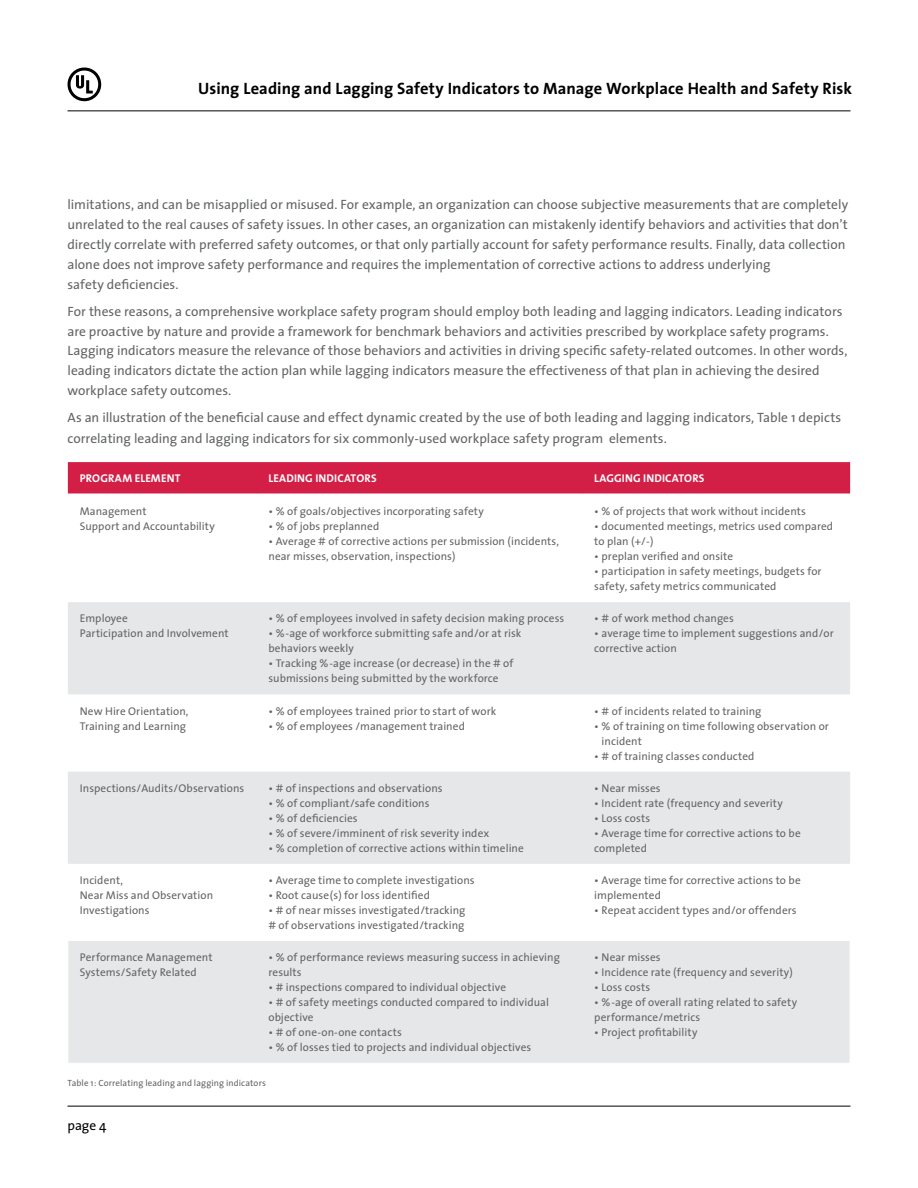
<style>
.page{position:relative;width:918px;height:1188px;background:#fff}
.page>*{position:absolute;margin:0;border:0;box-sizing:border-box;transform-origin:0 0}
.t1{font:700 16.5px "The Sans";letter-spacing:.005em;color:#000}
.t2{font:13.5px/19.8px "The Sans";color:#636466}
.t3{font:13.5px "The Sans";color:#000}
.t4{font:11.25px/15px "The Sans";letter-spacing:.005em;color:#636466}
.t5{font:700 11.25px "The Sans";letter-spacing:.015em;color:#fff}
.t6{font:9px "The Sans";letter-spacing:.01em;color:#636466}
</style>
<div class="page">
<hr style="left:68px;top:111px;width:782px;height:1px;background:#000">
<hr style="left:68px;top:1106px;width:782px;height:1px;background:#000">
<svg style="left:67px;top:67px;width:35px;height:35px"></svg>
<div style="left:68px;top:462px;width:782px;height:31px;background:#d31e46"></div>
<svg style="left:68px;top:602px;width:782px;height:461px;fill:#e6e7e8"></svg>
<hr style="left:68px;top:941px;width:1px;height:122px;background:#fff">
<h1 class="t1" style="left:198px;top:74px;width:655px">Using Leading and Lagging Safety Indicators to Manage Workplace Health and Safety Risk</h1>
<p class="t2" style="left:68px;top:194px;width:782px">limitations, and can be misapplied or misused. For example, an organization can choose subjective measurements that are completely unrelated to the real causes of safety issues. In other cases, an organization can mistakenly identify behaviors and activities that don’t directly correlate with preferred safety outcomes, or that only partially account for safety performance results. Finally, data collection alone does not improve safety performance and requires the implementation of corrective actions to address underlying<br>safety deficiencies.</p>
<p class="t2" style="left:68px;top:301px;width:781px">For these reasons, a comprehensive workplace safety program should employ both leading and lagging indicators. Leading indicators are proactive by nature and provide a framework for benchmark behaviors and activities prescribed by workplace safety programs.<br>Lagging indicators measure the relevance of those behaviors and activities in driving specific safety-related outcomes. In other words, leading indicators dictate the action plan while lagging indicators measure the effectiveness of that plan in achieving the desired workplace safety outcomes.</p>
<p class="t2" style="left:68px;top:407px;width:775px;line-height:21px">As an illustration of the beneficial cause and effect dynamic created by the use of both leading and lagging indicators, Table 1 depicts correlating leading and lagging indicators for six commonly-used workplace safety program elements.</p>
<p class="t5" style="left:80px;top:469px;width:102px">PROGRAM ELEMENT</p>
<p class="t5" style="left:269px;top:469px;width:110px">LEADING INDICATORS</p>
<p class="t5" style="left:594px;top:469px;width:112px">LAGGING INDICATORS</p>
<p class="t4" style="left:80px;top:504px;width:137px">Management<br>Support and Accountability</p>
<p class="t4" style="left:269px;top:504px;width:217px">• % of goals/objectives incorporating safety</p>
<p class="t4" style="left:594px;top:504px;width:213px">• % of projects that work without incidents</p>
<p class="t4" style="left:594px;top:519px;width:240px">• documented meetings, metrics used compared to plan (+/-)</p>
<p class="t4" style="left:594px;top:549px;width:140px">• preplan verified and onsite</p>
<p class="t4" style="left:594px;top:564px;width:229px">• participation in safety meetings, budgets for safety, safety metrics communicated</p>
<p class="t4" style="left:269px;top:519px;width:112px">• % of jobs preplanned</p>
<p class="t4" style="left:269px;top:534px;width:292px">• Average # of corrective actions per submission (incidents, near misses, observation, inspections)</p>
<p class="t4" style="left:80px;top:611px;width:150px">Employee<br>Participation and Involvement</p>
<p class="t4" style="left:269px;top:611px;width:297px">• % of employees involved in safety decision making process</p>
<p class="t4" style="left:269px;top:626px;width:255px">• %-age of workforce submitting safe and/or at risk behaviors weekly</p>
<p class="t4" style="left:269px;top:656px;width:247px">• Tracking %-age increase (or decrease) in the # of submissions being submitted by the workforce</p>
<p class="t4" style="left:80px;top:703px;width:110px">New Hire Orientation,<br>Training and Learning</p>
<p class="t4" style="left:269px;top:703px;width:229px">• % of employees trained prior to start of work</p>
<p class="t4" style="left:269px;top:718px;width:198px">• % of employees /management trained</p>
<p class="t4" style="left:80px;top:780px;width:166px">Inspections/Audits/Observations</p>
<p class="t4" style="left:269px;top:780px;width:176px">• # of inspections and observations</p>
<p class="t4" style="left:269px;top:795px;width:163px">• % of compliant/safe conditions</p>
<p class="t4" style="left:269px;top:810px;width:91px">• % of deficiencies</p>
<p class="t4" style="left:269px;top:825px;width:222px">• % of severe/imminent of risk severity index</p>
<p class="t4" style="left:269px;top:840px;width:257px">• % completion of corrective actions within timeline</p>
<p class="t4" style="left:80px;top:872px;width:135px">Incident,<br>Near Miss and Observation<br>Investigations</p>
<p class="t4" style="left:269px;top:872px;width:208px">• Average time to complete investigations</p>
<p class="t4" style="left:269px;top:887px;width:163px">• Root cause(s) for loss identified</p>
<p class="t4" style="left:269px;top:902px;width:199px">• # of near misses investigated/tracking # of observations investigated/tracking</p>
<p class="t4" style="left:80px;top:949px;width:134px">Performance Management<br>Systems/Safety Related</p>
<p class="t4" style="left:269px;top:949px;width:293px">• % of performance reviews measuring success in achieving results</p>
<p class="t4" style="left:269px;top:979px;width:239px">• # inspections compared to individual objective</p>
<p class="t4" style="left:269px;top:994px;width:282px">• # of safety meetings conducted compared to individual objective</p>
<p class="t4" style="left:269px;top:1024px;width:135px">• # of one-on-one contacts</p>
<p class="t4" style="left:269px;top:1039px;width:264px">• % of losses tied to projects and individual objectives</p>
<p class="t6" style="left:68px;top:1075px;width:200px">Table 1: Correlating leading and lagging indicators</p>
<p class="t3" style="left:68px;top:1115px;width:41px">page 4</p>
<p class="t4" style="left:594px;top:611px;width:141px">• # of work method changes</p>
<p class="t4" style="left:594px;top:626px;width:241px">• average time to implement suggestions and/or corrective action</p>
<p class="t4" style="left:594px;top:703px;width:169px">• # of incidents related to training</p>
<p class="t4" style="left:602px;top:718px;width:229px;text-indent:-7px">• % of training on time following observation or incident</p>
<p class="t4" style="left:594px;top:748px;width:162px">• # of training classes conducted</p>
<p class="t4" style="left:594px;top:780px;width:68px">• Near misses</p>
<p class="t4" style="left:594px;top:795px;width:190px">• Incident rate (frequency and severity</p>
<p class="t4" style="left:594px;top:810px;width:57px">• Loss costs</p>
<p class="t4" style="left:594px;top:825px;width:208px">• Average time for corrective actions to be completed</p>
<p class="t4" style="left:594px;top:872px;width:208px">• Average time for corrective actions to be implemented</p>
<p class="t4" style="left:594px;top:902px;width:204px">• Repeat accident types and/or offenders</p>
<p class="t4" style="left:594px;top:949px;width:68px">• Near misses</p>
<p class="t4" style="left:594px;top:964px;width:200px">• Incidence rate (frequency and severity)</p>
<p class="t4" style="left:594px;top:979px;width:57px">• Loss costs</p>
<p class="t4" style="left:594px;top:994px;width:204px">• %-age of overall rating related to safety performance/metrics</p>
<p class="t4" style="left:594px;top:1024px;width:105px">• Project profitability</p>
</div>
